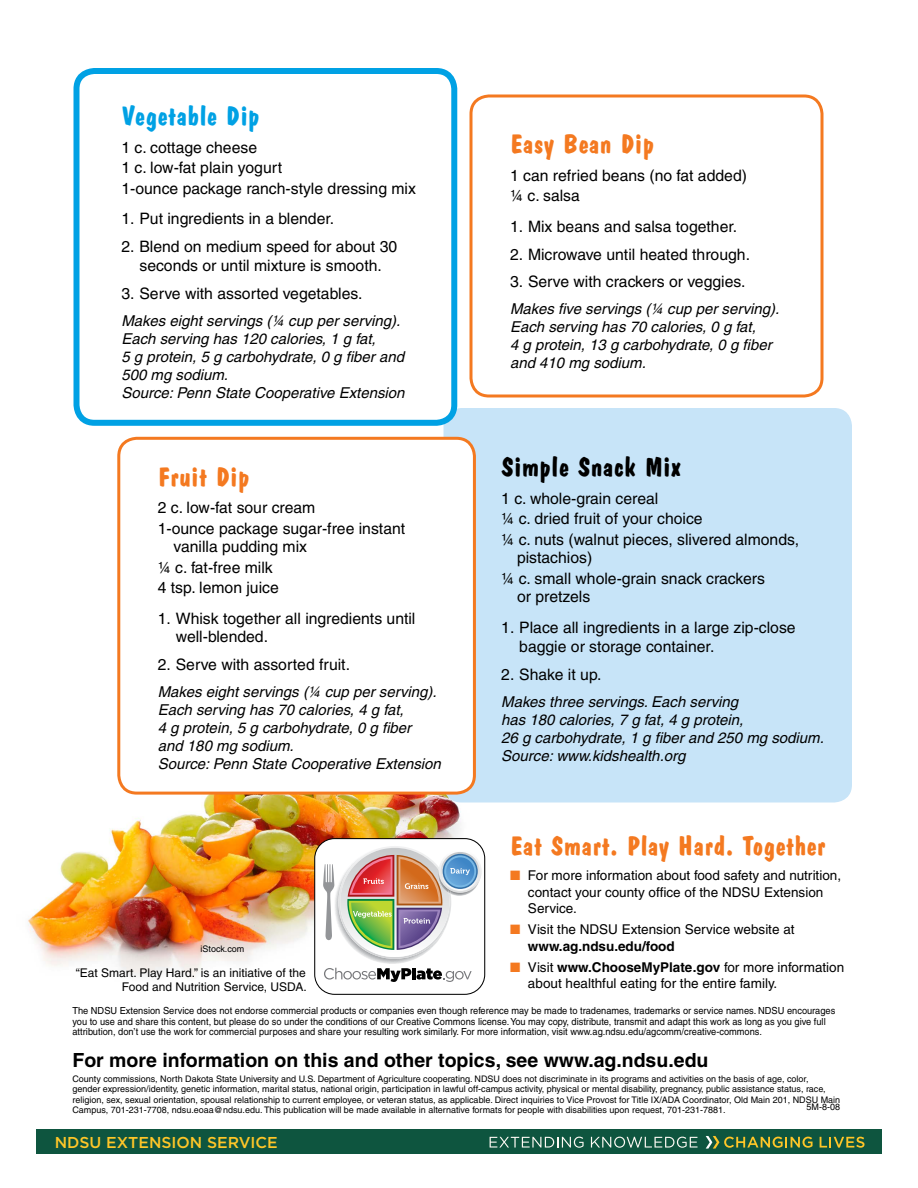
<style>
.page{position:relative;width:918px;height:1188px;background:#fff}
.page>*{position:absolute;margin:0;border:0;box-sizing:border-box;transform-origin:0 0}
.t1{font:700 27px "Dom Casual";color:#f47920}
.t2{font:700 27px "Dom Casual";color:#000}
.t3{font:700 27px "Dom Casual";color:#00a1e4}
.t4{font:700 19.5px "Helvetica";color:#000}
.t5{font:15.75px/20.2px "Helvetica";color:#000}
.t6{font:500 15.75px "Gotham";color:#ffc628}
.t7{font:italic 15px/18px "Helvetica";color:#000}
.t8{font:13.5px/16.5px "Helvetica";color:#000}
.t9{font:12px/13.5px "Helvetica";color:#000;text-align:right}
.t10{font:9.75px/10.5px "Helvetica";color:#000;scale:.95 1}
.t11{font:9px/10.5px "Helvetica";color:#000}
.s1{color:#f47920}
.s2{font-weight:700}
</style>
<div class="page">
<img style="left:28px;top:784px;width:457px;height:194px">
<div style="left:444px;top:408px;width:408px;height:394px;background:#c7e4f8;border-radius:18px"></div>
<div style="left:74px;top:68px;width:383px;height:358px;border:6px solid #00a1e4;border-radius:18px"></div>
<div style="left:119px;top:438px;width:355px;height:355px;background:#fff;border-radius:18px"></div>
<div style="left:117px;top:437px;width:359px;height:358px;border:3px solid #f47920;border-radius:18px"></div>
<div style="left:470px;top:94px;width:354px;height:304px;border:3px solid #f47920;border-radius:18px"></div>
<svg style="left:314px;top:838px;width:171px;height:157px"></svg>
<div style="left:36px;top:1129px;width:846px;height:25px;background:#0e553f"></div>
<svg style="left:490px;top:1137px;width:94px;height:11px"></svg>
<svg style="left:591px;top:1137px;width:107px;height:11px"></svg>
<svg style="left:820px;top:1137px;width:45px;height:11px"></svg>
<svg style="left:706px;top:1136px;width:107px;height:13px"></svg>
<h1 class="t3" style="left:121px;top:101px;width:140px">Vegetable Dip</h1>
<p class="t5" style="left:121px;top:138px;width:296px">1 c. cottage cheese<br>1 c. low-fat plain yogurt<br>1-ounce package ranch-style dressing mix</p>
<p class="t5" style="left:121px;top:209px;width:214px">1. Put ingredients in a blender.</p>
<p class="t5" style="left:121px;top:237px;width:277px;line-height:18.8px;text-align:center">2. Blend on medium speed for about 30 seconds or until mixture is smooth.</p>
<p class="t5" style="left:121px;top:283px;width:242px">3. Serve with assorted vegetables.</p>
<p class="t7" style="left:121px;top:311px;width:285px">Makes eight servings (¼ cup per serving).<br>Each serving has 120 calories, 1 g fat,<br>5 g protein, 5 g carbohydrate, 0 g fiber and 500 mg sodium.<br>Source: Penn State Cooperative Extension</p>
<h1 class="t1" style="left:158px;top:461px;width:93px">Fruit Dip</h1>
<p class="t5" style="left:158px;top:498px;width:249px">2 c. low-fat sour cream<br>1-ounce package sugar-free instant</p>
<p class="t5" style="left:158px;top:537px;width:151px;text-indent:16px">vanilla pudding mix ¼ c. fat-free milk<br>4 tsp. lemon juice</p>
<p class="t5" style="left:176px;top:609px;width:241px;line-height:18.8px;text-indent:-18px">1. Whisk together all ingredients until well-blended.</p>
<p class="t5" style="left:158px;top:654px;width:194px">2. Serve with assorted fruit.</p>
<p class="t7" style="left:158px;top:683px;width:285px">Makes eight servings (¼ cup per serving).<br>Each serving has 70 calories, 4 g fat,<br>4 g protein, 5 g carbohydrate, 0 g fiber<br>and 180 mg sodium.<br>Source: Penn State Cooperative Extension</p>
<h1 class="t1" style="left:510px;top:128px;width:146px">Easy Bean Dip</h1>
<p class="t5" style="left:510px;top:165px;width:239px">1 can refried beans (no fat added) ¼ c. salsa</p>
<p class="t5" style="left:510px;top:216px;width:229px">1. Mix beans and salsa together.</p>
<p class="t5" style="left:510px;top:244px;width:242px">2. Microwave until heated through.</p>
<p class="t5" style="left:510px;top:272px;width:237px">3. Serve with crackers or veggies.</p>
<p class="t7" style="left:510px;top:300px;width:271px">Makes five servings (¼ cup per serving).<br>Each serving has 70 calories, 0 g fat,<br>4 g protein, 13 g carbohydrate, 0 g fiber and 410 mg sodium.</p>
<h1 class="t2" style="left:501px;top:452px;width:181px">Simple Snack Mix</h1>
<p class="t5" style="left:501px;top:488px;width:299px">1 c. whole-grain cereal<br>¼ c. dried fruit of your choice<br>¼ c. nuts (walnut pieces, slivered almonds,</p>
<p class="t5" style="left:501px;top:548px;width:265px;text-indent:16px">pistachios)<br>¼ c. small whole-grain snack crackers</p>
<p class="t5" style="left:517px;top:587px;width:75px">or pretzels</p>
<p class="t5" style="left:519px;top:618px;width:278px;line-height:18.8px;text-indent:-18px">1. Place all ingredients in a large zip-close baggie or storage container.</p>
<p class="t5" style="left:501px;top:664px;width:102px">2. Shake it up.</p>
<p class="t7" style="left:501px;top:692px;width:324px">Makes three servings. Each serving<br>has 180 calories, 7 g fat, 4 g protein,<br>26 g carbohydrate, 1 g fiber and 250 mg sodium.<br>Source: www.kidshealth.org</p>
<h1 class="t1" style="left:510px;top:830px;width:317px">Eat Smart. Play Hard. Together</h1>
<p class="t8" style="left:528px;top:867px;width:315px;text-indent:-18px"><span class="s1">■</span> For more information about food safety and nutrition, contact your county office of the NDSU Extension<br>Service.</p>
<p class="t8" style="left:528px;top:921px;width:268px;text-indent:-18px"><span class="s1">■</span> Visit the NDSU Extension Service website at <span class="s2">www.ag.ndsu.edu/food</span></p>
<p class="t8" style="left:528px;top:959px;width:318px;text-indent:-18px"><span class="s1">■</span> Visit <span class="s2">www.ChooseMyPlate.gov</span> for more information about healthful eating for the entire family.</p>
<p class="t11" style="left:201px;top:944px;width:45px">iStock.com</p>
<p class="t9" style="left:76px;top:966px;width:232px">“Eat Smart. Play Hard.” is an initiative of the<br>Food and Nutrition Service, USDA.</p>
<p class="t10" style="left:72px;top:1005px;width:805px">The NDSU Extension Service does not endorse commercial products or companies even though reference may be made to tradenames, trademarks or service names. NDSU encourages you to use and share this content, but please do so under the conditions of our Creative Commons license. You may copy, distribute, transmit and adapt this work as long as you give full attribution, don’t use the work for commercial purposes and share your resulting work similarly. For more information, visit www.ag.ndsu.edu/agcomm/creative-commons.</p>
<p class="t4" style="left:72px;top:1048px;width:638px">For more information on this and other topics, see www.ag.ndsu.edu</p>
<p class="t11" style="left:72px;top:1073px;width:769px">County commissions, North Dakota State University and U.S. Department of Agriculture cooperating. NDSU does not discriminate in its programs and activities on the basis of age, color,<br>gender expression/identity, genetic information, marital status, national origin, participation in lawful off-campus activity, physical or mental disability, pregnancy, public assistance status, race, religion, sex, sexual orientation, spousal relationship to current employee, or veteran status, as applicable. Direct inquiries to Vice Provost for Title IX/ADA Coordinator, Old Main 201, NDSU Main Campus, 701-231-7708, ndsu.eoaa@ndsu.edu. This publication will be made available in alternative formats for people with disabilities upon request, 701-231-7881.</p>
<p class="t6" style="left:55px;top:1132px;width:224px">NDSU EXTENSION SERVICE</p>
<p class="t11" style="left:807px;top:1102px;width:35px">5M-8-08</p>
</div>
